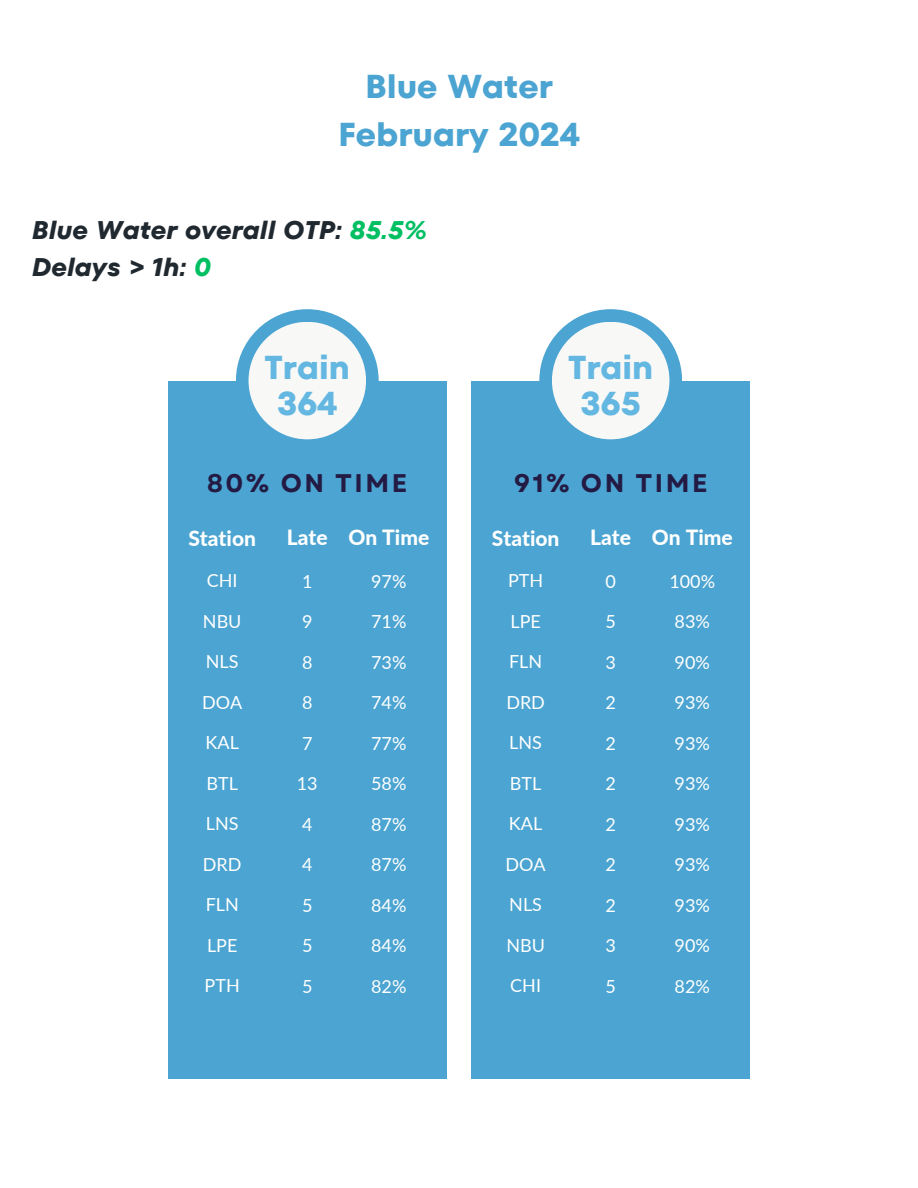
<style>
.page{position:relative;width:918px;height:1188px;background:#fff}
.page>*{position:absolute;margin:0;border:0;box-sizing:border-box;transform-origin:0 0}
.t1{font:700 33px "TT Fors";color:#4ba4d1}
.t2{font:700 33px/36px "TT Fors";color:#64b7e1;text-align:center}
.t3{font:italic 700 25.5px "TT Fors";color:#202830}
.t4{font:700 25.5px "Garet";letter-spacing:.1em;color:#241b44}
.t5{font:800 21px "Lato";color:#fff}
.t6{font:18px "Lato";color:#fff}
.s1{color:#00bf63}
</style>
<div class="page">
<div style="left:472px;top:381px;width:278px;height:697px;background:#4ba4d1"></div>
<div style="left:168px;top:381px;width:278px;height:697px;background:#4ba4d1"></div>
<div style="left:236px;top:309px;width:143px;height:143px;background:#4ba4d1;border-radius:50%"></div>
<div style="left:249px;top:322px;width:117px;height:117px;background:#f8f8f7;border-radius:50%"></div>
<div style="left:539px;top:309px;width:143px;height:143px;background:#4ba4d1;border-radius:50%"></div>
<div style="left:552px;top:322px;width:117px;height:117px;background:#f8f8f7;border-radius:50%"></div>
<h1 class="t1" style="left:365px;top:63px;width:189px">Blue Water</h1>
<p class="t1" style="left:338px;top:112px;width:243px">February 2024</p>
<p class="t3" style="left:32px;top:212px;width:396px">Blue Water overall OTP: <span class="s1">85.5%</span></p>
<p class="t3" style="left:32px;top:249px;width:181px">Delays &gt; 1h: <span class="s1">0</span></p>
<h3 class="t2" style="left:265px;top:349px;width:87px">Train<br>364</h3>
<p class="t2" style="left:568px;top:349px;width:87px">Train<br>365</p>
<p class="t4" style="left:207px;top:465px;width:202px">80% ON TIME</p>
<p class="t4" style="left:514px;top:465px;width:195px">91% ON TIME</p>
<p class="t5" style="left:348px;top:524px;width:82px">On Time</p>
<p class="t6" style="left:371px;top:570px;width:37px">97%</p>
<p class="t6" style="left:371px;top:610px;width:37px">71%</p>
<p class="t6" style="left:371px;top:651px;width:37px">73%</p>
<p class="t6" style="left:371px;top:691px;width:37px">74%</p>
<p class="t6" style="left:371px;top:732px;width:37px">77%</p>
<p class="t6" style="left:371px;top:772px;width:37px">58%</p>
<p class="t6" style="left:371px;top:813px;width:37px">87%</p>
<p class="t6" style="left:371px;top:853px;width:37px">87%</p>
<p class="t6" style="left:371px;top:894px;width:37px">84%</p>
<p class="t6" style="left:371px;top:934px;width:37px">84%</p>
<p class="t6" style="left:371px;top:975px;width:37px">82%</p>
<p class="t5" style="left:652px;top:524px;width:82px">On Time</p>
<p class="t6" style="left:669px;top:570px;width:47px">100%</p>
<p class="t6" style="left:675px;top:610px;width:37px">83%</p>
<p class="t6" style="left:675px;top:651px;width:37px">90%</p>
<p class="t6" style="left:675px;top:691px;width:37px">93%</p>
<p class="t6" style="left:675px;top:732px;width:37px">93%</p>
<p class="t6" style="left:675px;top:772px;width:37px">93%</p>
<p class="t6" style="left:675px;top:813px;width:37px">93%</p>
<p class="t6" style="left:675px;top:853px;width:37px">93%</p>
<p class="t6" style="left:675px;top:894px;width:37px">93%</p>
<p class="t6" style="left:675px;top:934px;width:37px">90%</p>
<p class="t6" style="left:675px;top:975px;width:37px">82%</p>
<p class="t5" style="left:287px;top:524px;width:42px">Late</p>
<p class="t6" style="left:302px;top:570px;width:12px">1</p>
<p class="t6" style="left:302px;top:610px;width:12px">9</p>
<p class="t6" style="left:302px;top:651px;width:12px">8</p>
<p class="t6" style="left:302px;top:691px;width:12px">8</p>
<p class="t6" style="left:302px;top:732px;width:12px">7</p>
<p class="t6" style="left:297px;top:772px;width:22px">13</p>
<p class="t6" style="left:302px;top:813px;width:12px">4</p>
<p class="t6" style="left:302px;top:853px;width:12px">4</p>
<p class="t6" style="left:302px;top:894px;width:12px">5</p>
<p class="t6" style="left:302px;top:934px;width:12px">5</p>
<p class="t6" style="left:302px;top:975px;width:12px">5</p>
<p class="t5" style="left:590px;top:524px;width:42px">Late</p>
<p class="t6" style="left:605px;top:570px;width:12px">0</p>
<h1 class="t6" style="left:605px;top:610px;width:12px">5</h1>
<h2 class="t6" style="left:605px;top:651px;width:12px">3</h2>
<p class="t6" style="left:605px;top:691px;width:12px">2</p>
<p class="t6" style="left:605px;top:732px;width:12px">2</p>
<p class="t6" style="left:605px;top:772px;width:12px">2</p>
<p class="t6" style="left:605px;top:813px;width:12px">2</p>
<p class="t6" style="left:605px;top:853px;width:12px">2</p>
<p class="t6" style="left:605px;top:894px;width:12px">2</p>
<p class="t6" style="left:605px;top:934px;width:12px">3</p>
<p class="t6" style="left:605px;top:975px;width:12px">5</p>
<p class="t5" style="left:188px;top:525px;width:69px">Station</p>
<h1 class="t6" style="left:207px;top:569px;width:32px">CHI</h1>
<h2 class="t6" style="left:203px;top:610px;width:40px">NBU</h2>
<p class="t6" style="left:206px;top:650px;width:34px">NLS</p>
<p class="t6" style="left:202px;top:691px;width:42px">DOA</p>
<p class="t6" style="left:206px;top:731px;width:35px">KAL</p>
<p class="t6" style="left:206px;top:772px;width:33px">BTL</p>
<p class="t6" style="left:206px;top:812px;width:34px">LNS</p>
<p class="t6" style="left:203px;top:853px;width:40px">DRD</p>
<p class="t6" style="left:206px;top:893px;width:35px">FLN</p>
<p class="t6" style="left:207px;top:934px;width:32px">LPE</p>
<p class="t6" style="left:205px;top:974px;width:37px">PTH</p>
<p class="t5" style="left:492px;top:525px;width:69px">Station</p>
<p class="t6" style="left:508px;top:569px;width:37px">PTH</p>
<p class="t6" style="left:510px;top:610px;width:32px">LPE</p>
<p class="t6" style="left:509px;top:650px;width:35px">FLN</p>
<p class="t6" style="left:506px;top:691px;width:40px">DRD</p>
<p class="t6" style="left:509px;top:731px;width:34px">LNS</p>
<p class="t6" style="left:510px;top:772px;width:33px">BTL</p>
<p class="t6" style="left:509px;top:812px;width:35px">KAL</p>
<p class="t6" style="left:506px;top:853px;width:42px">DOA</p>
<p class="t6" style="left:509px;top:893px;width:34px">NLS</p>
<p class="t6" style="left:506px;top:934px;width:40px">NBU</p>
<p class="t6" style="left:510px;top:974px;width:32px">CHI</p>
</div>
